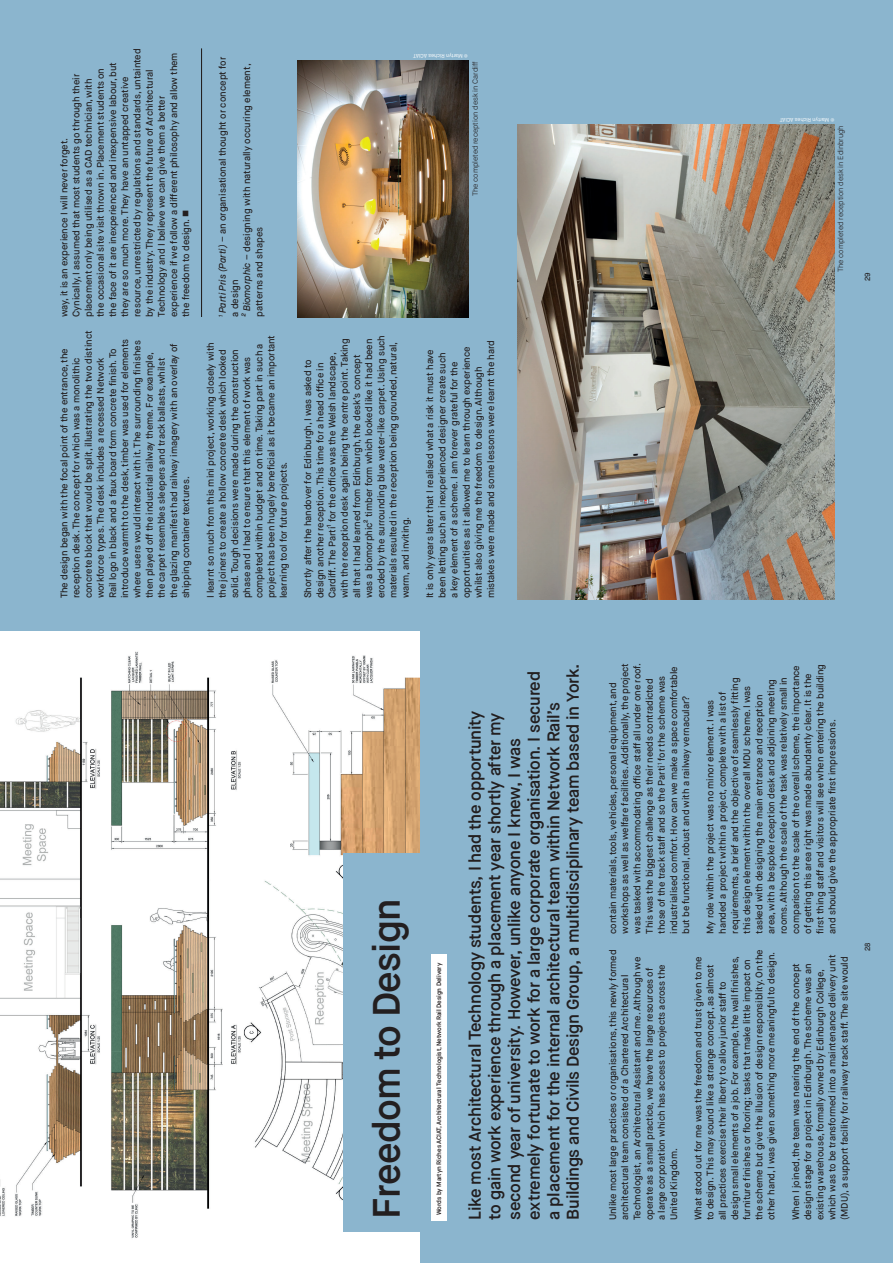
<style>
.page{position:relative;width:893px;height:1263px;background:#fff}
.page>*{position:absolute;margin:0;border:0;box-sizing:border-box;transform-origin:0 0}
.t1{font:600 38.1px "Maison Neue";letter-spacing:-.02em;color:#231f20}
.t2{font:600 16.95px/19.6px "Maison Neue";letter-spacing:-.02em;color:#231f20}
.t3{font:500 9.6px/12.1px "Maison Neue";letter-spacing:-.01em;color:#231f20}
.t4{font:300 7.35px "Maison Neue";letter-spacing:-.01em;color:#231f20}
.t5{font:500 7.35px "Maison Neue";color:#231f20}
.t6{font:600 6.3px "Maison Neue";letter-spacing:-.01em;color:#231f20}
.t7{font:5.25px "Maison Neue";letter-spacing:-.01em;color:#fff}
.s1{font-style:italic}
</style>
<div class="page">
<div style="left:0;top:0;width:893px;height:1262px;background:#8bb5ce"></div>
<img style="left:0;top:631px;width:420px;height:631px">
<div style="left:343px;top:854px;width:81px;height:378px;background:#8bb5ce"></div>
<div style="left:431px;top:955px;width:15px;height:266px;background:#fff"></div>
<hr style="left:201px;top:48px;width:1px;height:269px;background:#231f20">
<img style="left:518px;top:125px;width:317px;height:475px">
<img style="left:298px;top:60px;width:171px;height:257px">
<p class="t3" style="left:59px;top:317px;width:270px;rotate:-90deg">way, it is an experience I will never forget.<br>Cynically, I assumed that most students go through their placement only being utilised as a CAD technician, with<br>the occasional site visit thrown in. Placement students on<br>the face of it are inexperienced and inexpensive labour, but they are so much more. They have an untapped creative resource, unrestricted by regulations and standards, untainted by the industry. They represent the future of Architectural Technology and I believe we can give them a better experience if we follow a different philosophy and allow them the freedom to design.</p>
<p class="t3" style="left:217px;top:317px;width:262px;rotate:-90deg"><sup>1</sup> <span class="s1">Parti Pris (Parti)</span> – an organisational thought or concept for a design<br><span class="s1">² Biomorphic</span> – designing with naturally occuring element, patterns and shapes</p>
<p class="t7" style="left:468px;top:58px;width:56px;rotate:-180deg">© Martyn Riches ACIAT</p>
<p class="t4" style="left:472px;top:196px;width:136px;rotate:-90deg">The completed reception desk in Cardiff</p>
<p class="t3" style="left:59px;top:598px;width:269px;rotate:-90deg">The design began with the focal point of the entrance, the reception desk. The concept for which was a monolithic concrete block that would be split, illustrating the two distinct workforce types. The desk includes a recessed Network<br>Rail logo in black and a faux board form concrete finish. To introduce warmth to the desk, timber was used for elements where users would interact with it. The surrounding finishes then played off the industrial railway theme. For example,<br>the carpet resembles sleepers and track ballasts, whilst<br>the glazing manifest had railway imagery with an overlay of shipping container textures.</p>
<p class="t3" style="left:205px;top:598px;width:265px;rotate:-90deg">I learnt so much from this mini project, working closely with the joiners to create a hollow concrete desk which looked solid. Tough decisions were made during the construction phase and I had to ensure that this element of work was completed within budget and on time. Taking part in such a project has been hugely beneficial as it became an important learning tool for future projects.</p>
<p class="t3" style="left:303px;top:598px;width:265px;rotate:-90deg">Shortly after the handover for Edinburgh, I was asked to design another reception. This time for a head office in Cardiff. The Parti¹ for the office was the Welsh landscape, with the reception desk again being the centre point. Taking all that I had learned from Edinburgh, the desk’s concept was a biomorphic² timber form which looked like it had been eroded by the surrounding blue water-like carpet. Using such materials resulted in the reception being grounded, natural, warm, and inviting.</p>
<p class="t3" style="left:425px;top:598px;width:260px;rotate:-90deg">It is only years later that I realised what a risk it must have been letting such an inexperienced designer create such<br>a key element of a scheme. I am forever grateful for the opportunities as it allowed me to learn through experience whilst also giving me the freedom to design. Although mistakes were made and some lessons were learnt the hard</p>
<p class="t7" style="left:834px;top:122px;width:56px;rotate:-180deg">© Martyn Riches ACIAT</p>
<p class="t4" style="left:838px;top:272px;width:148px;rotate:-90deg">The completed reception desk in Edinbrugh</p>
<p class="t5" style="left:865px;top:280px;width:10px;rotate:-90deg">29</p>
<p class="t5" style="left:865px;top:281px;width:10px;rotate:-90deg">29</p>
<h1 class="t1" style="left:372px;top:1219px;width:322px;rotate:-90deg">Freedom to Design</h1>
<p class="t6" style="left:437px;top:1215px;width:254px;rotate:-90deg">Words by Martyn Riches ACIAT, Architectural Technologist, Network Rail Design Delivery</p>
<p class="t2" style="left:467px;top:1220px;width:558px;rotate:-90deg">Like most Architectural Technology students, I had the opportunity<br>to gain work experience through a placement year shortly after my second year of university. However, unlike anyone I knew, I was extremely fortunate to work for a large corporate organisation. I secured a placement for the internal architectural team within Network Rail’s Buildings and Civils Design Group, a multidisciplinary team based in York.</p>
<p class="t3" style="left:608px;top:934px;width:272px;rotate:-90deg">contain materials, tools, vehicles, personal equipment, and workshops as well as welfare facilities. Additionally, the project was tasked with accommodating office staff all under one roof.<br>This was the biggest challenge as their needs contradicted those of the track staff and so the Parti<sup>1</sup> for the scheme was industrialised comfort. How can we make a space comfortable but be functional, robust and with a railway vernacular?</p>
<p class="t3" style="left:705px;top:934px;width:271px;rotate:-90deg">My role within the project was no minor element. I was<br>handed a project within a project, complete with a list of requirements, a brief and the objective of seamlessly fitting this design element within the overall MDU scheme. I was tasked with designing the main entrance and reception<br>area, with a bespoke reception desk and adjoining meeting rooms. Although the scale of the task was relatively small in comparison to the scale of the overall scheme, the importance of getting this area right was made abundantly clear. It is the first thing staff and visitors will see when entering the building and should give the appropriate first impressions.</p>
<p class="t3" style="left:608px;top:1220px;width:272px;rotate:-90deg">Unlike most large practices or organisations, this newly formed architectural team consisted of a Chartered Architectural Technologist, an Architectural Assistant and me. Although we operate as a small practice, we have the large resources of<br>a large corporation which has access to projects across the United Kingdom.</p>
<p class="t3" style="left:693px;top:1220px;width:272px;rotate:-90deg">What stood out for me was the freedom and trust given to me to design. This may sound like a strange concept, as almost<br>all practices exercise their liberty to allow junior staff to<br>design small elements of a job. For example, the wall finishes, furniture finishes or flooring; tasks that make little impact on the scheme but give the illusion of design responsiblity. On the other hand, I was given something more meaningful to design.</p>
<p class="t3" style="left:790px;top:1220px;width:267px;rotate:-90deg">When I joined, the team was nearing the end of the concept design stage for a project in Edinburgh. The scheme was an existing warehouse, formally owned by Edinburgh College, which was to be transformed into a maintenance delivery unit (MDU), a support facility for railway track staff. The site would</p>
<p class="t5" style="left:865px;top:952px;width:10px;rotate:-90deg">28</p>
</div>
